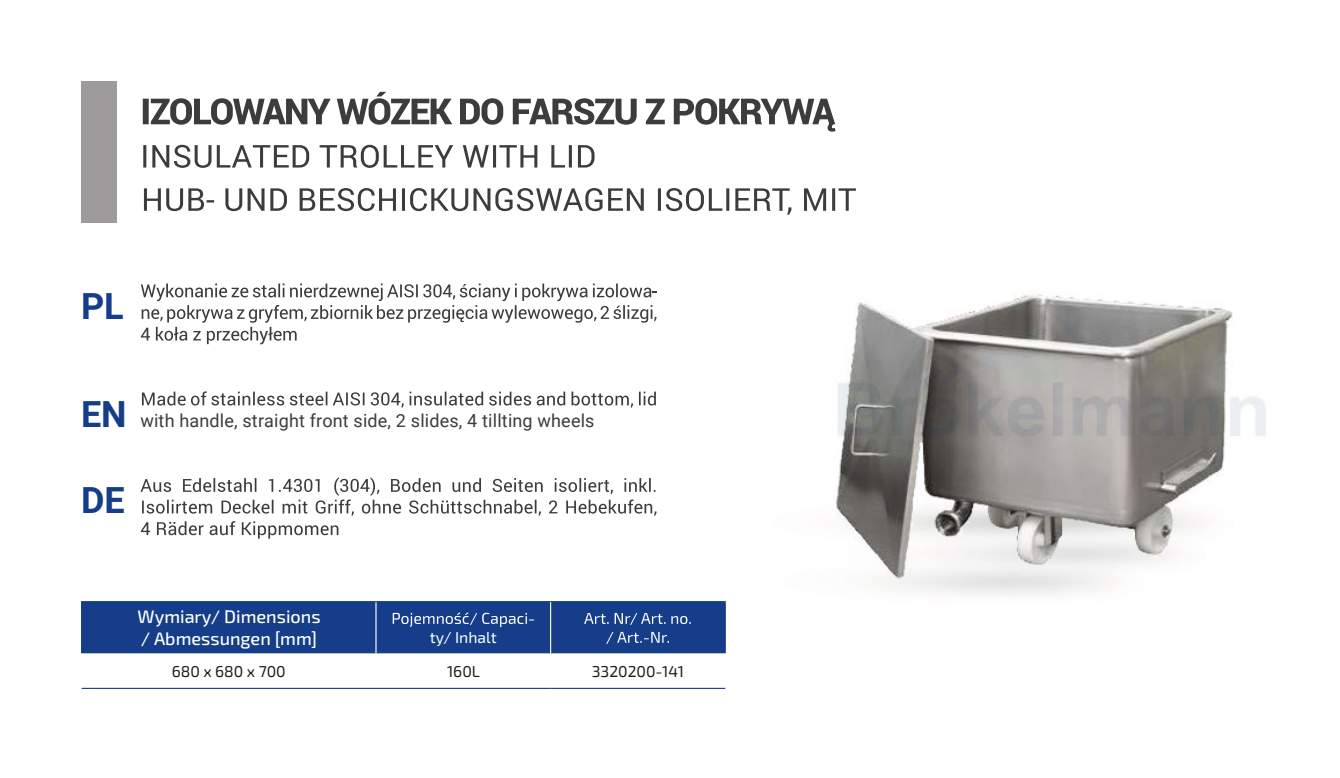
<style>
.page{position:relative;width:1340px;height:778px;background:#fff}
.page>*{position:absolute;margin:0;border:0;box-sizing:border-box;transform-origin:0 0}
.t1{font:700 36px "Roboto";color:#153d8a}
.t2{font:18px "Roboto";letter-spacing:.01em;color:#3c3c3b}
.t3{font:500 18px/21.6px "Exo 2";color:#fff}
.t4{font:15.75px "Exo 2";color:#1d1d1b}
.t5{font:15.75px "Exo 2";color:#fff}
</style>
<div class="page">
<svg style="left:143px;top:92px;width:692px;height:40px"></svg>
<svg style="left:143px;top:145px;width:451px;height:23px"></svg>
<svg style="left:144px;top:188px;width:712px;height:27px"></svg>
<div style="left:81px;top:81px;width:35px;height:142px;background:#9d9b9c"></div>
<svg style="left:141px;top:283px;width:516px;height:61px"></svg>
<svg style="left:142px;top:391px;width:514px;height:16px"></svg>
<svg style="left:140px;top:477px;width:516px;height:38px"></svg>
<svg style="left:141px;top:521px;width:197px;height:17px"></svg>
<hr style="left:82px;top:687px;width:294px;height:1px;background:#153d8a">
<hr style="left:376px;top:687px;width:174px;height:1px;background:#153d8a">
<hr style="left:550px;top:687px;width:175px;height:1px;background:#153d8a">
<hr style="left:81px;top:601px;width:295px;height:1px;background:#153d8a">
<hr style="left:81px;top:602px;width:1px;height:51px;background:#153d8a">
<div style="left:82px;top:601px;width:643px;height:52px;background:#153d8a"></div>
<img style="left:836px;top:293px;width:430px;height:302px">
<h1 class="t1" style="left:81px;top:281px;width:44px">PL</h1>
<h1 class="t1" style="left:81px;top:389px;width:47px">EN</h1>
<p class="t2" style="left:140px;top:408px;width:455px">with handle, straight front side, 2 slides, 4 tillting wheels</p>
<h1 class="t1" style="left:81px;top:475px;width:45px">DE</h1>
<p class="t3" style="left:137px;top:605px;width:185px">Wymiary/ Dimensions / Abmessungen [mm]</p>
<p class="t5" style="left:528px;top:607px;width:9px">-</p>
<p class="t5" style="left:430px;top:626px;width:68px">ty/ Inhalt</p>
<p class="t4" style="left:172px;top:660px;width:115px">680 x 680 x 700</p>
<p class="t4" style="left:447px;top:660px;width:34px">160L</p>
<p class="t4" style="left:592px;top:660px;width:94px">3320200-141</p>
</div>
